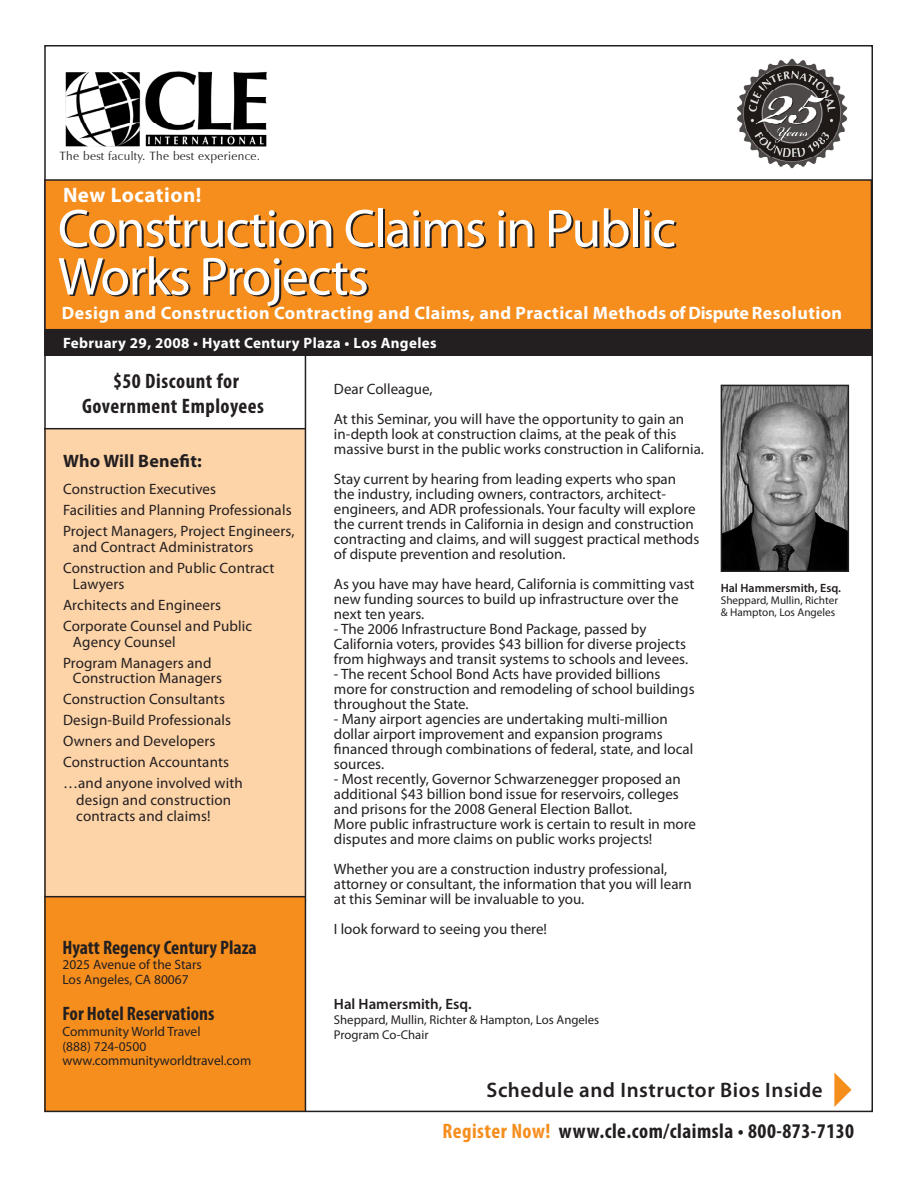
<style>
.page{position:relative;width:918px;height:1188px;background:#fff}
.page>*{position:absolute;margin:0;border:0;box-sizing:border-box;transform-origin:0 0}
.t1{font:54px/48px "Myriad Pro";letter-spacing:-.025em;color:#fff}
.Title_Sub{font:700 condensed 21px "Myriad Pro";letter-spacing:.025em;color:#231f20}
.Title_Sub-2{font:600 21px "Myriad Pro";letter-spacing:.025em;color:#231f20}
.Title_Sub-3{font:700 21px "Myriad Pro";letter-spacing:.025em;color:#fff}
.Form_No_Line{font:700 condensed 19.5px "Myriad Pro";color:#231f20}
.Title_Sub-4{font:700 18px "Myriad Pro";letter-spacing:.025em;color:#fff}
.Title_Sub-5{font:700 18px "Myriad Pro";letter-spacing:.01em;color:#231f20}
.Title_Sub-6{font:15px/15px "Myriad Pro";color:#231f20}
.Date___Location{font:700 15px "Myriad Pro";letter-spacing:.025em;color:#fff}
.t2{font:600 15px "Myriad Pro";color:#231f20}
.Form_No_Line-2{font:13.5px "Myriad Pro";color:#231f20}
.t3{font:12.75px "Myriad Pro";color:#231f20}
.Title_Sub-7{font:12px "Zapf Humanist 601 BT";letter-spacing:.025em;color:#231f20}
.t4{font:600 12px "Myriad Pro";color:#231f20}
.t5{font:11.25px/12px "Myriad Pro";color:#231f20}
.s1{font-weight:600;font-stretch:normal;color:#fff}
.s2{color:#f68e1e}
</style>
<div class="page">
<div style="left:44px;top:429px;width:261px;height:467px;background:#fdd3a8"></div>
<div style="left:44px;top:897px;width:261px;height:214px;background:#f68e1e"></div>
<img style="left:65px;top:72px;width:202px;height:75px">
<hr style="left:305px;top:354px;width:1px;height:757px;background:#231f20">
<div style="left:44px;top:329px;width:828px;height:27px;background:#231f20"></div>
<div style="left:44px;top:179px;width:828px;height:151px;background:#f68e1e;border:2px solid #231f20"></div>
<svg style="left:834px;top:1072px;width:18px;height:35px"></svg>
<hr style="left:44px;top:896px;width:262px;height:1px;background:#231f20">
<hr style="left:44px;top:428px;width:262px;height:1px;background:#231f20">
<img style="left:737px;top:58px;width:111px;height:111px">
<img style="left:724px;top:388px;width:122px;height:181px">
<div style="left:721px;top:385px;width:128px;height:187px;border:2px solid #231f20"></div>
<p class="Title_Sub-7" style="left:59px;top:148px;width:202px">The best faculty. The best experience.</p>
<p class="Title_Sub-3" style="left:63px;top:181px;width:140px">New Location!</p>
<p class="t1" style="left:58px;top:204px;width:620px">Construction Claims in Public<br>Works Projects</p>
<p class="Title_Sub-4" style="left:62px;top:301px;width:782px">Design and Construction Contracting and Claims, and Practical Methods of Dispute Resolution</p>
<p class="Date___Location" style="left:63px;top:333px;width:375px">February 29, 2008 • Hyatt Century Plaza • Los Angeles</p>
<p class="Title_Sub" style="left:113px;top:367px;width:127px">$50 Discount for</p>
<p class="Title_Sub" style="left:82px;top:393px;width:189px">Government Employees<span class="s1">!</span></p>
<p class="Title_Sub-5" style="left:63px;top:450px;width:140px">Who Will Benefit:</p>
<p class="Title_Sub-6" style="left:63px;top:482px;width:155px">Construction Executives</p>
<p class="Title_Sub-6" style="left:63px;top:503px;width:230px">Facilities and Planning Professionals</p>
<p class="Title_Sub-6" style="left:63px;top:524px;width:233px">Project Managers, Project Engineers,</p>
<p class="Title_Sub-6" style="left:73px;top:539px;width:182px">and Contract Administrators</p>
<p class="Title_Sub-6" style="left:63px;top:560px;width:213px">Construction and Public Contract</p>
<p class="Title_Sub-6" style="left:73px;top:576px;width:53px">Lawyers</p>
<p class="Title_Sub-6" style="left:63px;top:597px;width:160px">Architects and Engineers</p>
<p class="Title_Sub-6" style="left:63px;top:618px;width:191px">Corporate Counsel and Public</p>
<p class="Title_Sub-6" style="left:73px;top:634px;width:104px">Agency Counsel</p>
<p class="Title_Sub-6" style="left:63px;top:655px;width:150px">Program Managers and</p>
<p class="Title_Sub-6" style="left:73px;top:671px;width:150px">Construction Managers</p>
<p class="Title_Sub-6" style="left:63px;top:692px;width:163px">Construction Consultants</p>
<p class="Title_Sub-6" style="left:63px;top:713px;width:170px">Design-Build Professionals</p>
<p class="Title_Sub-6" style="left:63px;top:734px;width:154px">Owners and Developers</p>
<p class="Title_Sub-6" style="left:63px;top:755px;width:168px">Construction Accountants</p>
<p class="Title_Sub-6" style="left:63px;top:776px;width:181px">…and anyone involved with</p>
<p class="Title_Sub-6" style="left:76px;top:792px;width:156px">design and construction</p>
<p class="Title_Sub-6" style="left:76px;top:809px;width:136px">contracts and claims!</p>
<p class="Form_No_Line" style="left:62px;top:935px;width:196px">Hyatt Regency Century Plaza</p>
<p class="Form_No_Line-2" style="left:62px;top:956px;width:141px">2025 Avenue of the Stars</p>
<p class="Form_No_Line-2" style="left:62px;top:971px;width:128px">Los Angeles, CA 80067</p>
<p class="Form_No_Line" style="left:62px;top:1001px;width:153px">For Hotel Reservations</p>
<p class="Form_No_Line-2" style="left:62px;top:1023px;width:140px">Community World Travel</p>
<p class="Form_No_Line-2" style="left:62px;top:1038px;width:85px">(888) 724-0500</p>
<p class="Form_No_Line-2" style="left:62px;top:1052px;width:190px">www.communityworldtravel.com</p>
<p class="Title_Sub-6" style="left:334px;top:381px;width:100px">Dear Colleague,</p>
<p class="Title_Sub-6" style="left:334px;top:411px;width:372px">At this Seminar, you will have the opportunity to gain an in-depth look at construction claims, at the peak of this massive burst in the public works construction in California.</p>
<p class="Title_Sub-6" style="left:334px;top:471px;width:367px">Stay current by hearing from leading experts who span the industry, including owners, contractors, architect&shy;engineers, and ADR professionals. Your faculty will explore the current trends in California in design and construction contracting and claims, and will suggest practical methods of dispute prevention and resolution.</p>
<p class="Title_Sub-6" style="left:334px;top:576px;width:362px">As you have may have heard, California is committing vast new funding sources to build up infrastructure over the next ten years.</p>
<p class="Title_Sub-6" style="left:334px;top:621px;width:356px">- The 2006 Infrastructure Bond Package, passed by<br>California voters, provides $43 billion for diverse projects from highways and transit systems to schools and levees.</p>
<p class="Title_Sub-6" style="left:334px;top:666px;width:362px">- The recent School Bond Acts have provided billions more for construction and remodeling of school buildings throughout the State.</p>
<p class="Title_Sub-6" style="left:334px;top:711px;width:361px">- Many airport agencies are undertaking multi-million dollar airport improvement and expansion programs financed through combinations of federal, state, and local sources.</p>
<p class="Title_Sub-6" style="left:334px;top:771px;width:348px">- Most recently, Governor Schwarzenegger proposed an additional $43 billion bond issue for reservoirs, colleges and prisons for the 2008 General Election Ballot.</p>
<p class="Title_Sub-6" style="left:334px;top:816px;width:364px">More public infrastructure work is certain to result in more disputes and more claims on public works projects!</p>
<p class="Title_Sub-6" style="left:334px;top:861px;width:359px">Whether you are a construction industry professional, attorney or consultant, the information that you will learn at this Seminar will be invaluable to you.</p>
<p class="Title_Sub-6" style="left:334px;top:921px;width:215px">I look forward to seeing you there!</p>
<p class="t2" style="left:334px;top:995px;width:139px">Hal Hamersmith, Esq.</p>
<p class="t3" style="left:334px;top:1012px;width:267px">Sheppard, Mullin, Richter &amp; Hampton, Los Angeles</p>
<p class="t3" style="left:334px;top:1027px;width:96px">Program Co-Chair</p>
<p class="t4" style="left:721px;top:581px;width:122px">Hal Hammersmith, Esq.</p>
<p class="t5" style="left:721px;top:594px;width:119px">Sheppard, Mullin, Richter &amp; Hampton, Los Angeles</p>
<p class="Title_Sub-2" style="left:486px;top:1076px;width:338px">Schedule and Instructor Bios Inside</p>
<p class="Title_Sub" style="left:442px;top:1118px;width:413px"><span class="s2">Register Now!</span> www.cle.com/claimsla • 800-873-7130</p>
</div>
